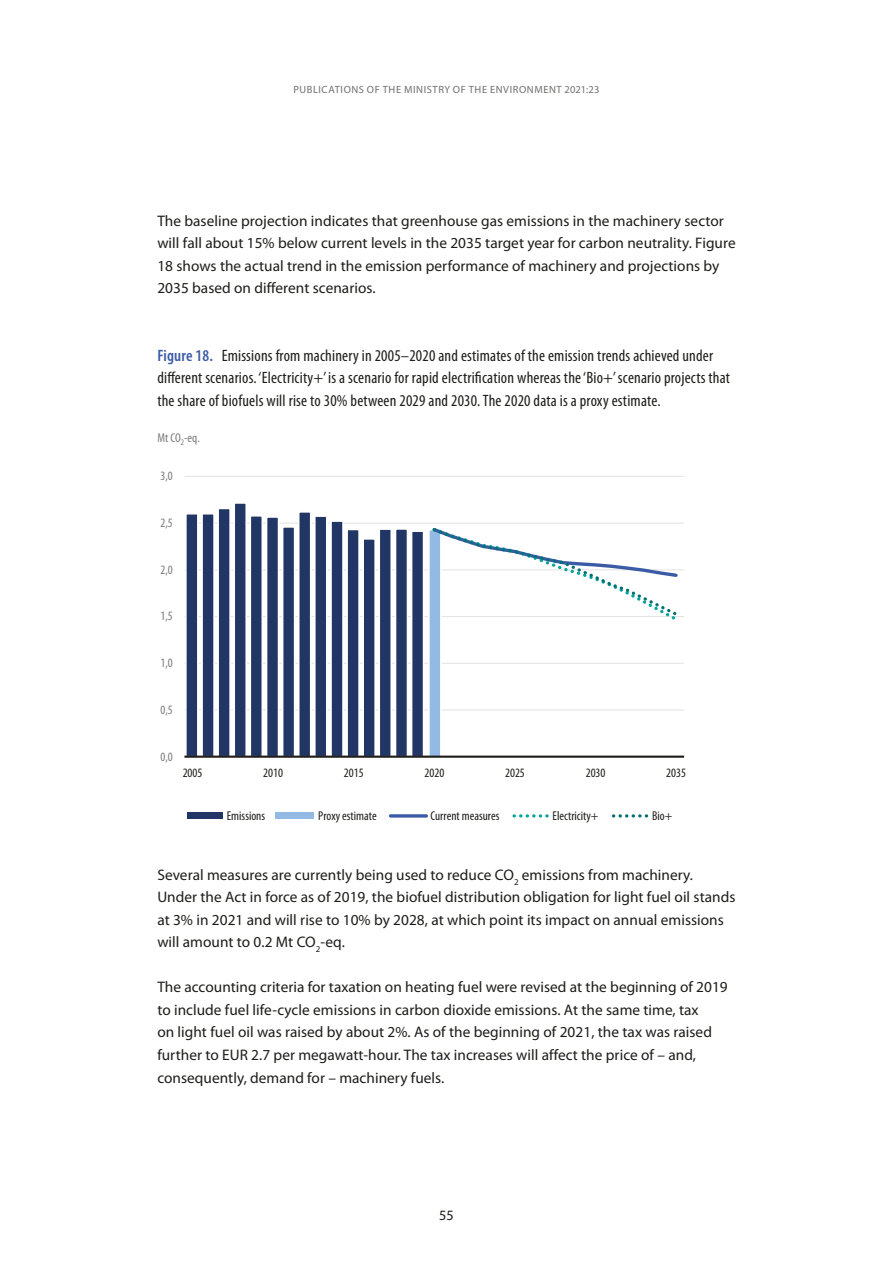
<style>
.page{position:relative;width:893px;height:1263px;background:#fff}
.page>*{position:absolute;margin:0;border:0;box-sizing:border-box;transform-origin:0 0}
.t1{font:condensed 16.5px/22.5px "Myriad Pro";letter-spacing:.01em;color:#1d1d1b}
._01_Leipä{font:15.3px/22.5px "Myriad Pro";letter-spacing:.005em;color:#1d1d1b}
.t2{font:14.25px "Myriad Pro";color:#1d1d1b}
.t3{font:condensed 12.9px "Myriad Pro";color:#1d1d1b}
.t4{font:condensed 12.9px "Myriad Pro";color:#7c7b7b}
.t5{font:condensed 12.75px "Myriad Pro";color:#1d1d1b}
.t6{font:condensed 12.75px "Myriad Pro";color:#7c7b7b}
.t7{font:10.5px "Myriad Pro";letter-spacing:.03em;color:#70706f}
.s1{font-weight:600;color:#3c5ba6}
</style>
<div class="page">
<hr style="left:184px;top:709px;width:500px;height:1px;background:#e4e4e4">
<hr style="left:184px;top:663px;width:500px;height:1px;background:#e4e4e4">
<hr style="left:184px;top:616px;width:500px;height:1px;background:#e4e4e4">
<hr style="left:184px;top:569px;width:500px;height:1px;background:#e4e4e4">
<hr style="left:184px;top:523px;width:500px;height:1px;background:#e4e4e4">
<hr style="left:184px;top:476px;width:500px;height:1px;background:#e4e4e4">
<div style="left:412px;top:531px;width:12px;height:226px;background:#213664"></div>
<div style="left:411px;top:530px;width:13px;height:227px;border:2px solid #fff"></div>
<div style="left:396px;top:529px;width:11px;height:228px;background:#213664"></div>
<div style="left:395px;top:528px;width:13px;height:229px;border:2px solid #fff"></div>
<div style="left:379px;top:529px;width:12px;height:228px;background:#213664"></div>
<div style="left:379px;top:528px;width:13px;height:229px;border:2px solid #fff"></div>
<div style="left:363px;top:539px;width:12px;height:218px;background:#213664"></div>
<div style="left:362px;top:538px;width:14px;height:219px;border:2px solid #fff"></div>
<div style="left:347px;top:529px;width:12px;height:228px;background:#213664"></div>
<div style="left:346px;top:529px;width:14px;height:228px;border:2px solid #fff"></div>
<div style="left:331px;top:521px;width:12px;height:236px;background:#213664"></div>
<div style="left:330px;top:520px;width:14px;height:237px;border:2px solid #fff"></div>
<div style="left:315px;top:516px;width:12px;height:241px;background:#213664"></div>
<div style="left:314px;top:515px;width:13px;height:242px;border:2px solid #fff"></div>
<div style="left:299px;top:512px;width:12px;height:245px;background:#213664"></div>
<div style="left:298px;top:511px;width:13px;height:246px;border:2px solid #fff"></div>
<div style="left:283px;top:527px;width:12px;height:230px;background:#213664"></div>
<div style="left:282px;top:526px;width:13px;height:231px;border:2px solid #fff"></div>
<div style="left:267px;top:517px;width:11px;height:240px;background:#213664"></div>
<div style="left:266px;top:516px;width:13px;height:241px;border:2px solid #fff"></div>
<div style="left:250px;top:516px;width:12px;height:241px;background:#213664"></div>
<div style="left:250px;top:515px;width:13px;height:242px;border:2px solid #fff"></div>
<div style="left:234px;top:503px;width:12px;height:254px;background:#213664"></div>
<div style="left:234px;top:502px;width:13px;height:255px;border:2px solid #fff"></div>
<div style="left:218px;top:508px;width:12px;height:249px;background:#213664"></div>
<div style="left:217px;top:508px;width:14px;height:249px;border:2px solid #fff"></div>
<div style="left:202px;top:514px;width:12px;height:243px;background:#213664"></div>
<div style="left:201px;top:513px;width:14px;height:244px;border:2px solid #fff"></div>
<div style="left:186px;top:514px;width:12px;height:243px;background:#213664"></div>
<div style="left:185px;top:513px;width:14px;height:244px;border:2px solid #fff"></div>
<div style="left:429px;top:530px;width:12px;height:227px;background:#92bae4"></div>
<div style="left:428px;top:529px;width:14px;height:228px;border:2px solid #fff"></div>
<hr style="left:184px;top:755px;width:500px;height:3px;background:#1d1d1b">
<svg style="left:430px;top:528px;width:251px;height:96px"></svg>
<div style="left:187px;top:812px;width:36px;height:7px;background:#213664"></div>
<div style="left:276px;top:812px;width:38px;height:7px;background:#92bae4"></div>
<svg style="left:390px;top:814px;width:36px;height:4px"></svg>
<svg style="left:514px;top:814px;width:35px;height:4px"></svg>
<svg style="left:613px;top:814px;width:36px;height:4px"></svg>
<p class="t7" style="left:293px;top:83px;width:13px">Publications</p>
<p class="t7" style="left:367px;top:83px;width:23px">of the</p>
<p class="t7" style="left:404px;top:83px;width:16px">Ministry</p>
<p class="t7" style="left:453px;top:83px;width:23px">of the</p>
<p class="t7" style="left:490px;top:83px;width:14px">Environment</p>
<p class="t7" style="left:565px;top:83px;width:37px">2021:23</p>
<p class="_01_Leipä" style="left:157px;top:209px;width:580px">The baseline projection indicates that greenhouse gas emissions in the machinery sector will fall about 15% below current levels in the 2035 target year for carbon neutrality. Figure 18 shows the actual trend in the emission performance of machinery and projections by 2035 based on different scenarios.</p>
<p class="t1" style="left:157px;top:344px;width:574px"><span class="s1">Figure 18.</span> Emissions from machinery in 2005–2020 and estimates of the emission trends achieved under different scenarios. ‘Electricity+’ is a scenario for rapid electrification whereas the ‘Bio+’ scenario projects that the share of biofuels will rise to 30% between 2029 and 2030. The 2020 data is a proxy estimate.</p>
<p class="t4" style="left:157px;top:429px;width:44px">Mt CO<sub>2</sub>-eq.</p>
<p class="t6" style="left:160px;top:468px;width:14px">3,0</p>
<p class="t6" style="left:160px;top:515px;width:14px">2,5</p>
<p class="t6" style="left:160px;top:562px;width:14px">2,0</p>
<p class="t6" style="left:160px;top:608px;width:14px">1,5</p>
<p class="t4" style="left:160px;top:655px;width:14px">1,0</p>
<p class="t6" style="left:160px;top:702px;width:14px">0,5</p>
<p class="t6" style="left:160px;top:749px;width:14px">0,0</p>
<p class="t3" style="left:183px;top:765px;width:21px">2005</p>
<p class="t3" style="left:263px;top:765px;width:21px">2010</p>
<p class="t3" style="left:344px;top:765px;width:21px">2015</p>
<p class="t3" style="left:424px;top:765px;width:21px">2020</p>
<p class="t3" style="left:505px;top:765px;width:21px">2025</p>
<p class="t3" style="left:586px;top:765px;width:21px">2030</p>
<p class="t3" style="left:666px;top:765px;width:21px">2035</p>
<p class="t5" style="left:227px;top:808px;width:40px">Emissions</p>
<p class="t5" style="left:318px;top:808px;width:60px">Proxy estimate</p>
<p class="t5" style="left:430px;top:808px;width:70px">Current measures</p>
<p class="t5" style="left:553px;top:808px;width:47px">Electricity+</p>
<p class="t5" style="left:652px;top:808px;width:22px">Bio+</p>
<p class="_01_Leipä" style="left:157px;top:863px;width:580px">Several measures are currently being used to reduce CO<sub>2</sub> emissions from machinery.<br>Under the Act in force as of 2019, the biofuel distribution obligation for light fuel oil stands at 3% in 2021 and will rise to 10% by 2028, at which point its impact on annual emissions will amount to 0.2 Mt CO<sub>2</sub>-eq.</p>
<p class="_01_Leipä" style="left:157px;top:976px;width:572px">The accounting criteria for taxation on heating fuel were revised at the beginning of 2019 to include fuel life-cycle emissions in carbon dioxide emissions. At the same time, tax<br>on light fuel oil was raised by about 2%. As of the beginning of 2021, the tax was raised further to EUR 2.7 per megawatt-hour. The tax increases will affect the price of – and, consequently, demand for – machinery fuels.</p>
<p class="t2" style="left:439px;top:1207px;width:16px">55</p>
</div>
